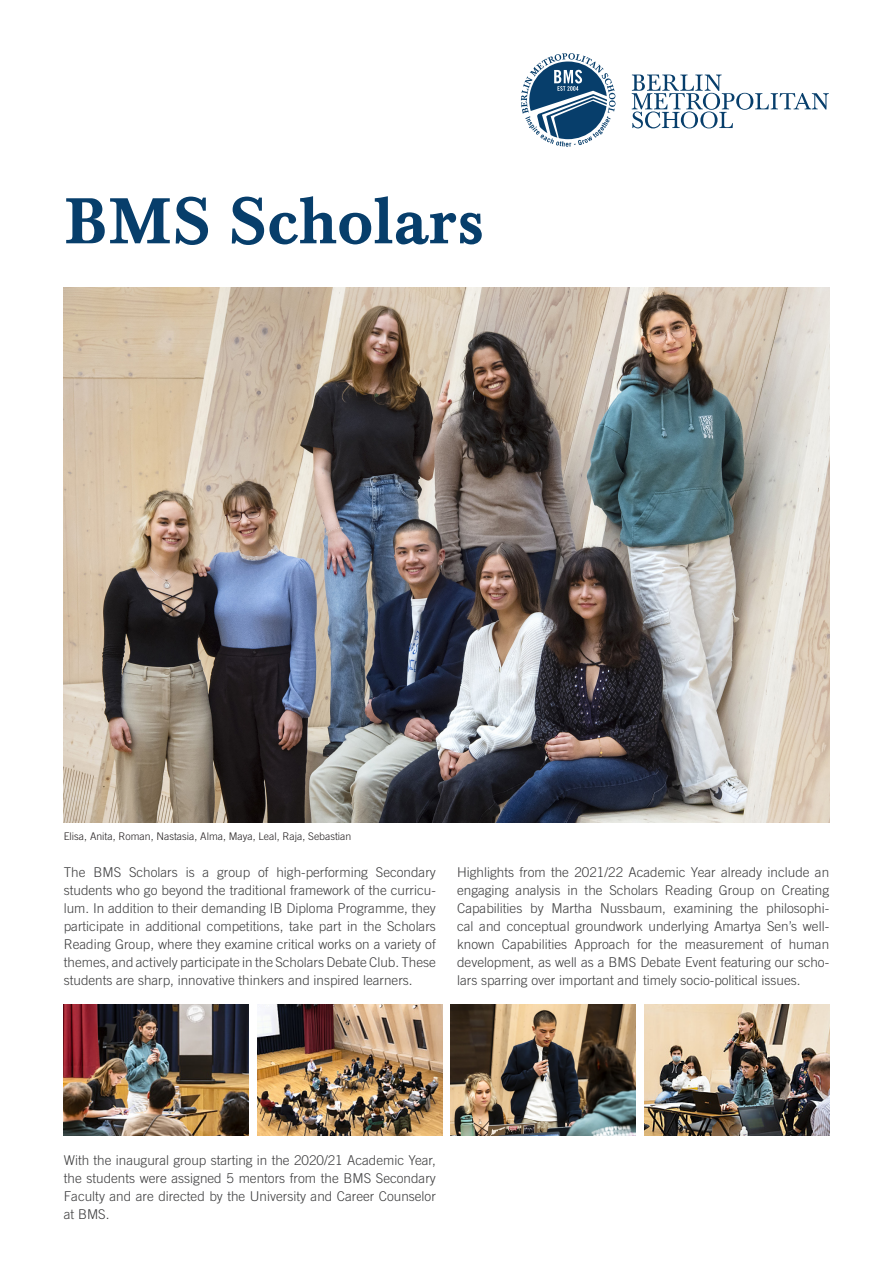
<style>
.page{position:relative;width:893px;height:1263px;background:#fff}
.page>*{position:absolute;margin:0;border:0;box-sizing:border-box;transform-origin:0 0}
.t1{font:500 67.5px "Baskerville LT";letter-spacing:.005em;color:#073e6b}
.t2{font:300 13.5px/18px "Trade Gothic LT Std";color:#3e3e3f;text-align:justify}
.t3{font:300 10.5px "Trade Gothic";color:#231f20}
</style>
<div class="page">
<img style="left:64px;top:287px;width:765px;height:536px">
<svg style="left:632px;top:75px;width:197px;height:53px"></svg>
<svg style="left:521px;top:53px;width:95px;height:94px"></svg>
<img style="left:64px;top:1004px;width:185px;height:132px">
<img style="left:451px;top:1004px;width:185px;height:132px">
<img style="left:257px;top:1004px;width:185px;height:132px">
<img style="left:644px;top:1004px;width:185px;height:132px">
<h1 class="t1" style="left:64px;top:181px;width:422px">BMS Scholars</h1>
<p class="t3" style="left:64px;top:830px;width:289px">Elisa, Anita, Roman, Nastasia, Alma, Maya, Leal, Raja, Sebastian</p>
<p class="t2" style="left:64px;top:863px;width:374px">The BMS Scholars is a group of high-performing Secondary students who go beyond the traditional framework of the curricu&shy;lum. In addition to their demanding IB Diploma Programme, they participate in additional competitions, take part in the Scholars Reading Group, where they examine critical works on a variety of themes, and actively participate in the Scholars Debate Club. These students are sharp, innovative thinkers and inspired learners.</p>
<p class="t2" style="left:457px;top:863px;width:374px">Highlights from the 2021/22 Academic Year already include an engaging analysis in the Scholars Reading Group on Creating Capabilities by Martha Nussbaum, examining the philosophi&shy;cal and conceptual groundwork underlying Amartya Sen’s well&shy;known Capabilities Approach for the measurement of human development, as well as a BMS Debate Event featuring our scho&shy;lars sparring over important and timely socio-political issues.</p>
<p class="t2" style="left:64px;top:1151px;width:374px">With the inaugural group starting in the 2020/21 Academic Year, the students were assigned 5 mentors from the BMS Secondary Faculty and are directed by the University and Career Counselor at BMS.</p>
</div>
